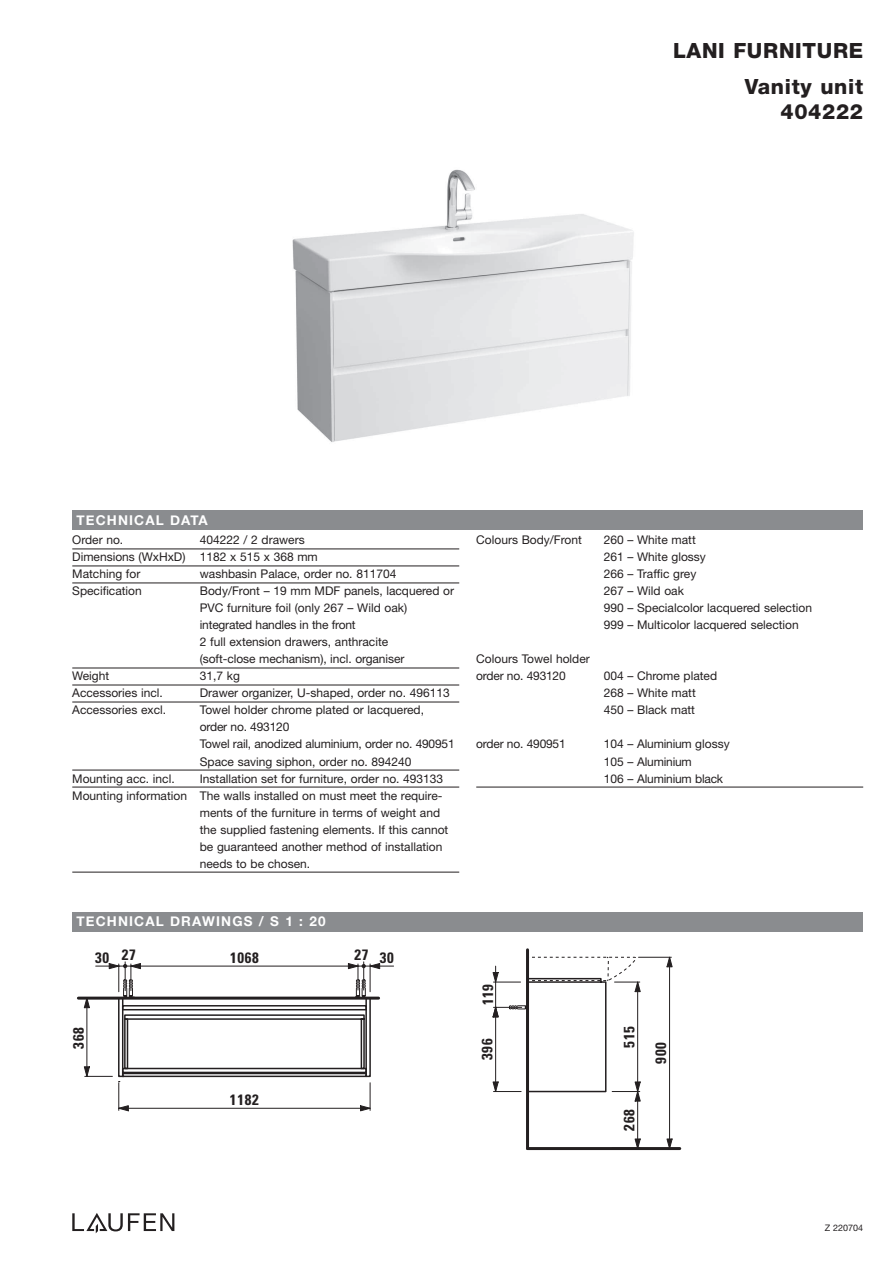
<style>
.page{position:relative;width:893px;height:1263px;background:#fff}
.page>*{position:absolute;margin:0;border:0;box-sizing:border-box;transform-origin:0 0}
.t1{font:800 21px/25.5px "Helvetica Neue";letter-spacing:.03em;color:#231f20;text-align:right}
.t2{font:700 condensed 15px "Univers";letter-spacing:.05em;color:#231f20}
.t3{font:700 13.5px "Helvetica Neue";letter-spacing:.085em;color:#fff}
.t4{font:12px/17px "Helvetica Neue";color:#231f20}
.t5{font:9px "Helvetica Neue";color:#231f20}
</style>
<div class="page">
<svg style="left:72px;top:1213px;width:102px;height:20px"></svg>
<div style="left:72px;top:912px;width:791px;height:19px;background:#8a8c8f"></div>
<div style="left:72px;top:510px;width:791px;height:19px;background:#8a8c8f"></div>
<img style="left:292px;top:169px;width:342px;height:273px">
<div style="left:118px;top:997px;width:5px;height:80px;border:2px solid #231f20"></div>
<div style="left:365px;top:997px;width:6px;height:80px;border:2px solid #231f20"></div>
<div style="left:122px;top:1005px;width:245px;height:5px;border:2px solid #231f20"></div>
<hr style="left:96px;top:966px;width:35px;height:1px;background:#231f20">
<hr style="left:131px;top:966px;width:227px;height:1px;background:#231f20">
<svg style="left:348px;top:962px;width:46px;height:37px"></svg>
<hr style="left:87px;top:998px;width:1px;height:78px;background:#231f20">
<svg style="left:84px;top:999px;width:6px;height:9px"></svg>
<svg style="left:109px;top:962px;width:32px;height:34px"></svg>
<svg style="left:118px;top:1014px;width:253px;height:97px"></svg>
<svg style="left:84px;top:1066px;width:28px;height:11px"></svg>
<hr style="left:78px;top:996px;width:301px;height:3px;background:#231f20">
<hr style="left:526px;top:950px;width:3px;height:198px;background:#231f20">
<hr style="left:527px;top:1147px;width:153px;height:3px;background:#231f20">
<hr style="left:637px;top:1091px;width:1px;height:57px;background:#231f20">
<hr style="left:638px;top:957px;width:33px;height:1px;background:#231f20">
<hr style="left:669px;top:957px;width:1px;height:191px;background:#231f20">
<svg style="left:667px;top:956px;width:5px;height:11px"></svg>
<svg style="left:634px;top:1139px;width:6px;height:8px"></svg>
<svg style="left:663px;top:1139px;width:9px;height:9px"></svg>
<svg style="left:493px;top:956px;width:147px;height:145px"></svg>
<hr style="left:72px;top:549px;width:387px;height:1px;background:#231f20">
<hr style="left:72px;top:566px;width:387px;height:1px;background:#231f20">
<hr style="left:72px;top:583px;width:387px;height:1px;background:#231f20">
<hr style="left:72px;top:668px;width:387px;height:1px;background:#231f20">
<hr style="left:72px;top:685px;width:387px;height:1px;background:#231f20">
<hr style="left:72px;top:702px;width:387px;height:1px;background:#231f20">
<hr style="left:72px;top:770px;width:387px;height:1px;background:#231f20">
<hr style="left:72px;top:787px;width:387px;height:1px;background:#231f20">
<hr style="left:72px;top:872px;width:387px;height:1px;background:#231f20">
<hr style="left:476px;top:787px;width:387px;height:1px;background:#231f20">
<h1 class="t1" style="left:673px;top:39px;width:192px">LANI FURNITURE</h1>
<h1 class="t1" style="left:745px;top:75px;width:120px">Vanity unit<br>404222</h1>
<p class="t3" style="left:77px;top:511px;width:133px">TECHNICAL DATA</p>
<p class="t4" style="left:72px;top:533px;width:53px">Order no.</p>
<p class="t4" style="left:72px;top:533px;width:247px;text-indent:128px">404222 / 2 drawers<br>Dimensions (WxHxD) 1182 x 515 x 368 mm<br>Matching for</p>
<p class="t4" style="left:200px;top:567px;width:198px">washbasin Palace, order no. 811704</p>
<p class="t4" style="left:72px;top:584px;width:71px">Specification</p>
<p class="t4" style="left:200px;top:584px;width:256px">Body/Front – 19 mm MDF panels, lacquered or PVC furniture foil (only 267 – Wild oak) integrated handles in the front<br>2 full extension drawers, anthracite<br>(soft-close mechanism), incl. organiser</p>
<p class="t4" style="left:72px;top:669px;width:38px">Weight</p>
<p class="t4" style="left:200px;top:669px;width:42px">31,7 kg</p>
<p class="t4" style="left:72px;top:686px;width:92px">Accessories incl.</p>
<p class="t4" style="left:200px;top:686px;width:252px">Drawer organizer, U-shaped, order no. 496113</p>
<p class="t4" style="left:72px;top:703px;width:95px">Accessories excl.</p>
<p class="t4" style="left:200px;top:703px;width:256px">Towel holder chrome plated or lacquered,<br>order no. 493120<br>Towel rail, anodized aluminium, order no. 490951<br>Space saving siphon, order no. 894240</p>
<p class="t4" style="left:72px;top:771px;width:104px">Mounting acc. incl.</p>
<p class="t4" style="left:200px;top:771px;width:245px">Installation set for furniture, order no. 493133</p>
<p class="t4" style="left:72px;top:788px;width:372px">Mounting information The walls installed on must meet the require-</p>
<p class="t4" style="left:200px;top:805px;width:242px">ments of the furniture in terms of weight and</p>
<p class="t4" style="left:200px;top:822px;width:250px">the supplied fastening elements. If this cannot</p>
<p class="t4" style="left:200px;top:839px;width:244px">be guaranteed another method of installation</p>
<p class="t4" style="left:200px;top:856px;width:112px">needs to be chosen.</p>
<p class="t3" style="left:77px;top:913px;width:250px">TECHNICAL DRAWINGS / S 1 : 20</p>
<p class="t2" style="left:95px;top:950px;width:42px">30 27</p>
<p class="t2" style="left:355px;top:950px;width:41px">27 30</p>
<p class="t2" style="left:230px;top:952px;width:30px">1068</p>
<p class="t2" style="left:73px;top:1049px;width:23px;rotate:-90deg">368</p>
<p class="t2" style="left:230px;top:1094px;width:30px">1182</p>
<p class="t4" style="left:476px;top:533px;width:107px">Colours Body/Front</p>
<p class="t4" style="left:604px;top:533px;width:210px">260 – White matt<br>261 – White glossy<br>266 – Traffic grey<br>267 – Wild oak<br>990 – Specialcolor lacquered selection<br>999 – Multicolor lacquered selection</p>
<p class="t4" style="left:476px;top:652px;width:115px">Colours Towel holder order no. 493120</p>
<p class="t4" style="left:604px;top:669px;width:115px">004 – Chrome plated<br>268 – White matt<br>450 – Black matt</p>
<p class="t4" style="left:476px;top:737px;width:91px">order no. 490951</p>
<p class="t4" style="left:604px;top:737px;width:127px">104 – Aluminium glossy<br>105 – Aluminium<br>106 – Aluminium black</p>
<p class="t2" style="left:482px;top:1005px;width:23px;rotate:-90deg">119</p>
<p class="t2" style="left:624px;top:1047px;width:23px;rotate:-90deg">515</p>
<p class="t2" style="left:482px;top:1060px;width:23px;rotate:-90deg">396</p>
<p class="t2" style="left:655px;top:1064px;width:23px;rotate:-90deg">900</p>
<p class="t2" style="left:624px;top:1131px;width:23px;rotate:-90deg">268</p>
<p class="t5" style="left:825px;top:1224px;width:40px">Z 220704</p>
</div>
